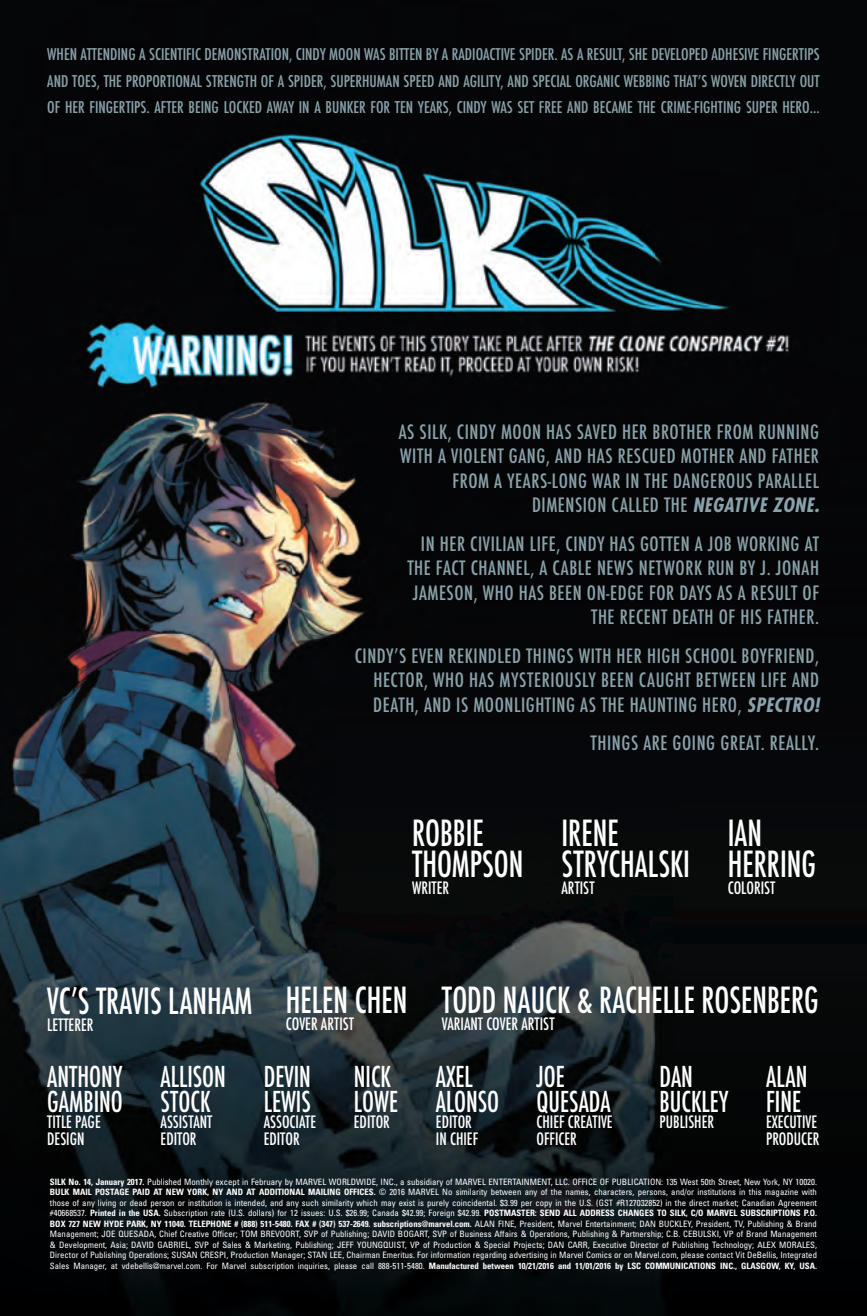
<style>
.page{position:relative;width:867px;height:1316px;background:#fff}
.page>*{position:absolute;margin:0;border:0;box-sizing:border-box;transform-origin:0 0}
.t1{font:500 condensed 35px/31.2px "Futura";color:#fff;scale:.89 1}
.t2{font:500 condensed 28px/24.5px "Futura";color:#fff;scale:.89 1}
.t3{font:500 condensed 19.25px/24.5px "Futura";letter-spacing:.03em;color:#8aa2aa;text-align:right}
.t4{font:500 condensed 16.62px/16.6px "Futura";color:#fff;scale:.95 1}
.t5{font:500 condensed 15.75px/26.2px "Futura";color:#8aa2aa;text-align:justify}
.t6{font:condensed 8.75px/10.5px "Univers LT Std";color:#fff;text-align:justify}
.s1{font-family:"Futura Std";font-weight:700;font-style:italic}
.s2{font-weight:700}
</style>
<div class="page">
<img style="left:0;top:0;width:866px;height:1315px">
<p class="t5" style="left:47px;top:41px;width:773px">WHEN ATTENDING A SCIENTIFIC DEMONSTRATION, CINDY MOON WAS BITTEN BY A RADIOACTIVE SPIDER. AS A RESULT, SHE DEVELOPED ADHESIVE FINGERTIPS AND TOES, THE PROPORTIONAL STRENGTH OF A SPIDER, SUPERHUMAN SPEED AND AGILITY, AND SPECIAL ORGANIC WEBBING THAT’S WOVEN DIRECTLY OUT OF HER FINGERTIPS. AFTER BEING LOCKED AWAY IN A BUNKER FOR TEN YEARS, CINDY WAS SET FREE AND BECAME THE CRIME-FIGHTING SUPER HERO…</p>
<h3 class="t3" style="left:398px;top:419px;width:421px">AS SILK, CINDY MOON HAS SAVED HER BROTHER FROM RUNNING WITH A VIOLENT GANG, AND HAS RESCUED MOTHER AND FATHER FROM A YEARS-LONG WAR IN THE DANGEROUS PARALLEL DIMENSION CALLED THE <span class="s1">NEGATIVE ZONE.</span></h3>
<h3 class="t3" style="left:407px;top:531px;width:413px">IN HER CIVILIAN LIFE, CINDY HAS GOTTEN A JOB WORKING AT THE FACT CHANNEL, A CABLE NEWS NETWORK RUN BY J. JONAH JAMESON, WHO HAS BEEN ON-EDGE FOR DAYS AS A RESULT OF THE RECENT DEATH OF HIS FATHER.</h3>
<h3 class="t3" style="left:373px;top:643px;width:447px;text-align:justify;text-indent:-19px">CINDY’S EVEN REKINDLED THINGS WITH HER HIGH SCHOOL BOYFRIEND, HECTOR, WHO HAS MYSTERIOUSLY BEEN CAUGHT BETWEEN LIFE AND DEATH, AND IS MOONLIGHTING AS THE HAUNTING HERO, <span class="s1">SPECTRO!</span></h3>
<h3 class="t3" style="left:590px;top:731px;width:230px">THINGS ARE GOING GREAT. REALLY.</h3>
<h1 class="t1" style="left:412px;top:817px;width:126px">ROBBIE<br>THOMPSON</h1>
<h3 class="t4" style="left:412px;top:879px;width:40px">WRITER</h3>
<h1 class="t1" style="left:561px;top:817px;width:146px">IRENE<br>STRYCHALSKI</h1>
<h3 class="t4" style="left:561px;top:879px;width:36px">ARTIST</h3>
<h1 class="t1" style="left:727px;top:817px;width:101px">IAN<br>HERRING</h1>
<h3 class="t4" style="left:727px;top:879px;width:52px">COLORIST</h3>
<h1 class="t1" style="left:47px;top:985px;width:232px">VC’S TRAVIS LANHAM</h1>
<h3 class="t4" style="left:47px;top:1015px;width:50px">LETTERER</h3>
<h1 class="t1" style="left:286px;top:984px;width:138px">HELEN CHEN</h1>
<h3 class="t4" style="left:286px;top:1014px;width:73px">COVER ARTIST</h3>
<h2 class="t2" style="left:47px;top:1064px;width:86px">ANTHONY<br>GAMBINO</h2>
<h3 class="t4" style="left:47px;top:1113px;width:58px">TITLE PAGE<br>DESIGN</h3>
<h2 class="t2" style="left:160px;top:1064px;width:75px">ALLISON<br>STOCK</h2>
<h3 class="t4" style="left:160px;top:1113px;width:56px">ASSISTANT<br>EDITOR</h3>
<h2 class="t2" style="left:264px;top:1064px;width:54px">DEVIN<br>LEWIS</h2>
<h3 class="t4" style="left:264px;top:1113px;width:57px">ASSOCIATE<br>EDITOR</h3>
<h2 class="t2" style="left:354px;top:1064px;width:51px">NICK<br>LOWE</h2>
<h3 class="t4" style="left:354px;top:1113px;width:39px">EDITOR</h3>
<h1 class="t1" style="left:442px;top:984px;width:425px">TODD NAUCK &amp; RACHELLE ROSENBERG</h1>
<h3 class="t4" style="left:442px;top:1014px;width:120px">VARIANT COVER ARTIST</h3>
<h2 class="t2" style="left:436px;top:1064px;width:72px">AXEL<br>ALONSO</h2>
<h3 class="t4" style="left:436px;top:1113px;width:46px">EDITOR<br>IN CHIEF</h3>
<h2 class="t2" style="left:536px;top:1064px;width:85px">JOE<br>QUESADA</h2>
<h3 class="t4" style="left:536px;top:1113px;width:82px">CHIEF CREATIVE<br>OFFICER</h3>
<h2 class="t2" style="left:659px;top:1064px;width:79px">DAN<br>BUCKLEY</h2>
<h3 class="t4" style="left:659px;top:1113px;width:59px">PUBLISHER</h3>
<h2 class="t2" style="left:765px;top:1064px;width:48px">ALAN<br>FINE</h2>
<h3 class="t4" style="left:765px;top:1113px;width:58px">EXECUTIVE<br>PRODUCER</h3>
<p class="t6" style="left:50px;top:1175px;width:768px"><span class="s2">SILK No. 14, January 2017.</span> Published Monthly except in February by MARVEL WORLDWIDE, INC., a subsidiary of MARVEL ENTERTAINMENT, LLC. OFFICE OF PUBLICATION: 135 West 50th Street, New York, NY 10020.<br><span class="s2">BULK MAIL POSTAGE PAID AT NEW YORK, NY AND AT ADDITIONAL MAILING OFFICES.</span> © 2016 MARVEL No similarity between any of the names, characters, persons, and/or institutions in this magazine with those of any living or dead person or institution is intended, and any such similarity which may exist is purely coincidental. $3.99 per copy in the U.S. (GST #R127032852) in the direct market; Canadian Agreement #40668537. <span class="s2">Printed in the USA.</span> Subscription rate (U.S. dollars) for 12 issues: U.S. $26.99; Canada $42.99; Foreign $42.99. <span class="s2">POSTMASTER: SEND ALL ADDRESS CHANGES TO SILK, C/O MARVEL SUBSCRIPTIONS P.O.<br>BOX 727 NEW HYDE PARK, NY 11040. TELEPHONE # (888) 511-5480. FAX # (347) 537-2649. subscriptions@marvel.com.</span> ALAN FINE, President, Marvel Entertainment; DAN BUCKLEY, President, TV, Publishing &amp; Brand Management; JOE QUESADA, Chief Creative Officer; TOM BREVOORT, SVP of Publishing; DAVID BOGART, SVP of Business Affairs &amp; Operations, Publishing &amp; Partnership; C.B. CEBULSKI, VP of Brand Management &amp; Development, Asia; DAVID GABRIEL, SVP of Sales &amp; Marketing, Publishing; JEFF YOUNGQUIST, VP of Production &amp; Special Projects; DAN CARR, Executive Director of Publishing Technology; ALEX MORALES, Director of Publishing Operations; SUSAN CRESPI, Production Manager; STAN LEE, Chairman Emeritus. For information regarding advertising in Marvel Comics or on Marvel.com, please contact Vit DeBellis, Integrated Sales Manager, at vdebellis@marvel.com. For Marvel subscription inquiries, please call 888-511-5480. <span class="s2">Manufactured between 10/21/2016 and 11/01/2016 by LSC COMMUNICATIONS INC., GLASGOW, KY, USA.</span></p>
</div>
